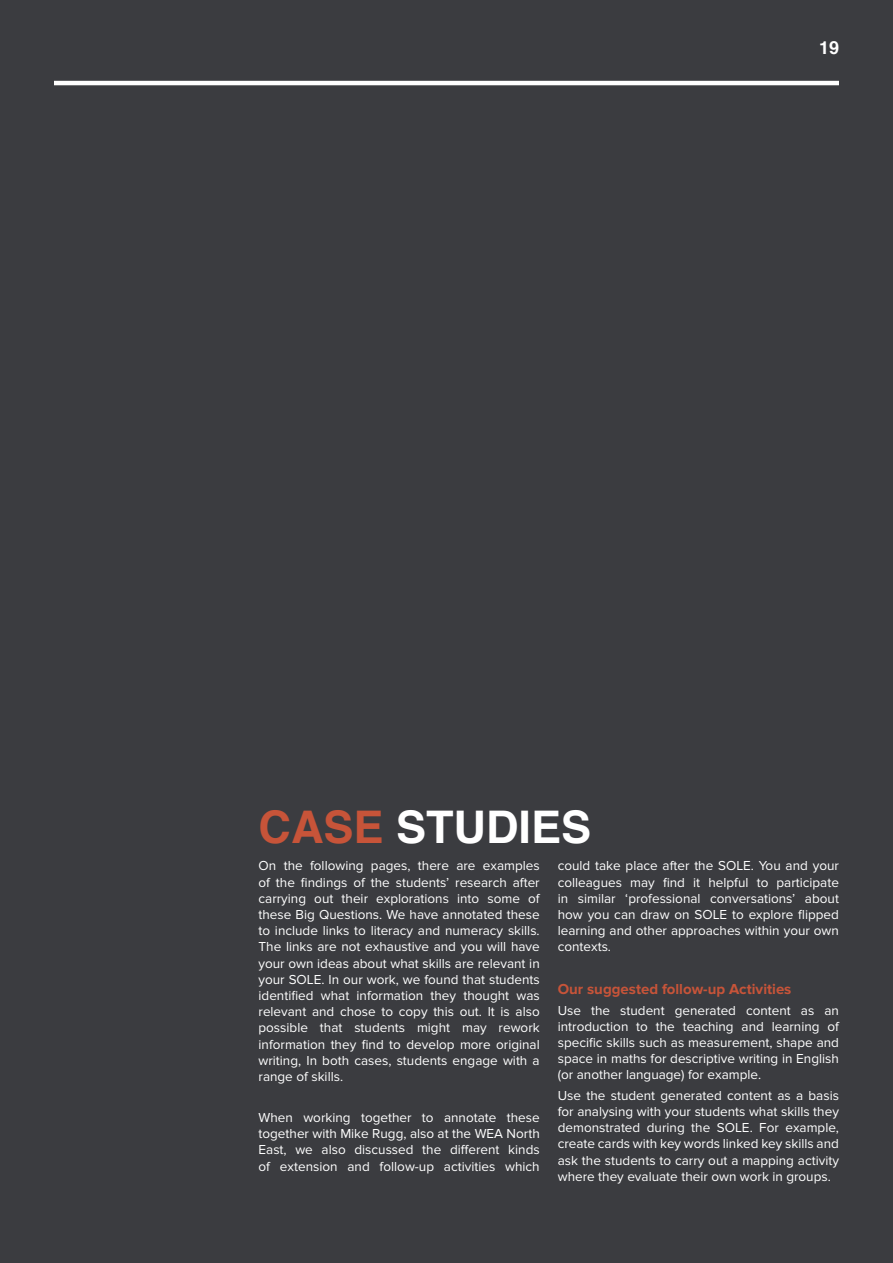
<style>
.page{position:relative;width:893px;height:1263px;background:#3b3c40}
.page>*{position:absolute;margin:0;border:0;box-sizing:border-box;transform-origin:0 0}
.t1{font:700 45px "Helvetica";color:#fff}
.t2{font:700 18px "Helvetica";color:#fff}
.t3{font:700 15px "Proxima Nova";color:#c75439}
.t4{font:13.5px/16.2px "Proxima Nova";color:#fff;text-align:justify}
.s1{color:#c75439}
</style>
<div class="page">
<hr style="left:54px;top:81px;width:785px;height:4px;background:#fff">
<h2 class="t2" style="left:819px;top:33px;width:22px">19</h2>
<h1 class="t1" style="left:259px;top:791px;width:334px"><span class="s1">CASE</span> STUDIES</h1>
<p class="t4" style="left:259px;top:858px;width:283px">On the following pages, there are examples of the findings of the students’ research after carrying out their explorations into some of these Big Questions. We have annotated these to include links to literacy and numeracy skills.<br>The links are not exhaustive and you will have your own ideas about what skills are relevant in your SOLE. In our work, we found that students identified what information they thought was relevant and chose to copy this out. It is also possible that students might may rework information they find to develop more original writing, In both cases, students engage with a range of skills.</p>
<p class="t4" style="left:259px;top:1109px;width:283px">When working together to annotate these together with Mike Rugg, also at the WEA North East, we also discussed the different kinds of extension and follow-up activities which</p>
<p class="t4" style="left:558px;top:858px;width:283px">could take place after the SOLE. You and your colleagues may find it helpful to participate in similar ‘professional conversations’ about how you can draw on SOLE to explore flipped learning and other approaches within your own contexts.</p>
<p class="t3" style="left:558px;top:980px;width:235px">Our suggested follow-up Activities</p>
<p class="t4" style="left:558px;top:1002px;width:283px">Use the student generated content as an introduction to the teaching and learning of specific skills such as measurement, shape and space in maths for descriptive writing in English (or another language) for example.</p>
<p class="t4" style="left:558px;top:1087px;width:283px">Use the student generated content as a basis for analysing with your students what skills they demonstrated during the SOLE. For example, create cards with key words linked key skills and ask the students to carry out a mapping activity where they evaluate their own work in groups.</p>
</div>
